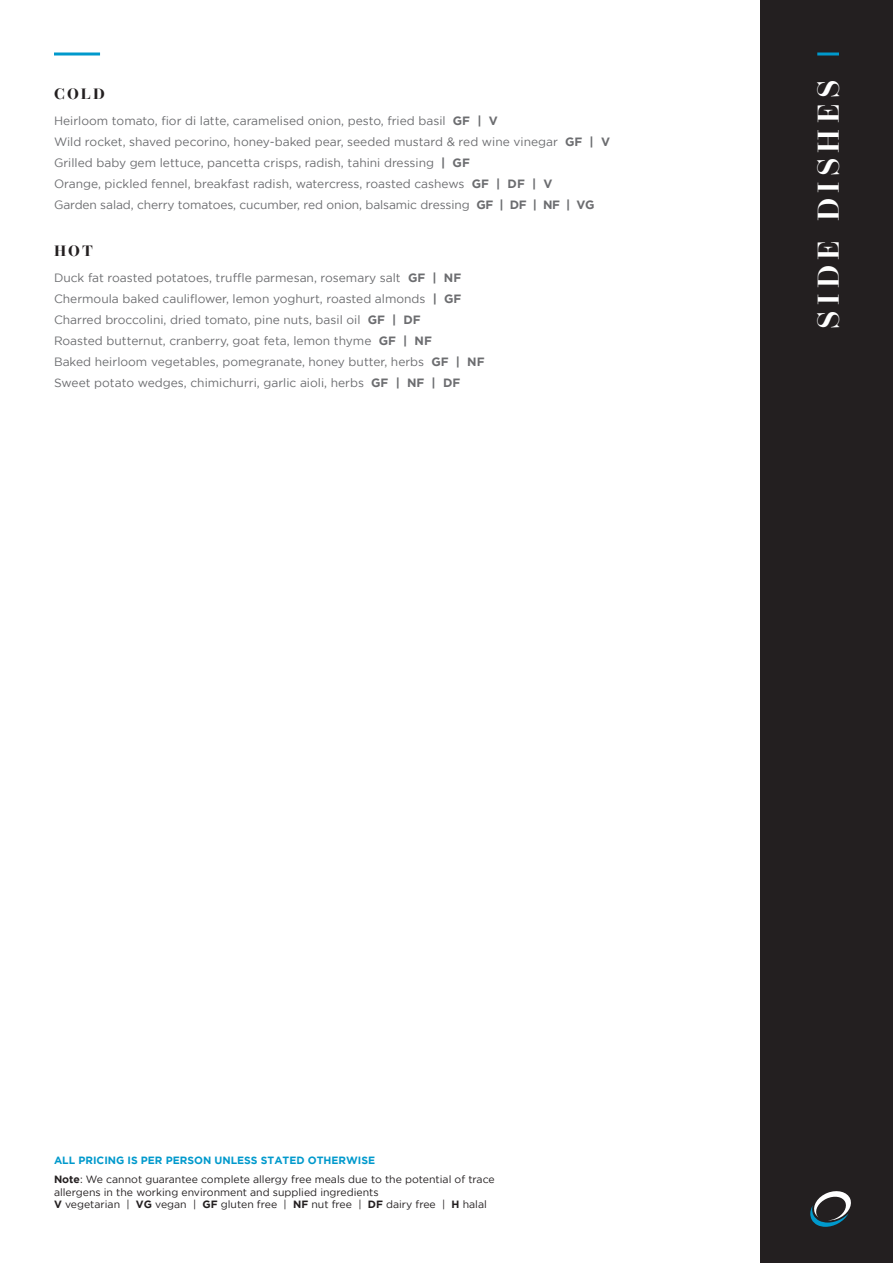
<style>
.page{position:relative;width:893px;height:1263px;background:#fff}
.page>*{position:absolute;margin:0;border:0;box-sizing:border-box;transform-origin:0 0}
.t1{font:600 30px "Operetta 12";letter-spacing:.18em;color:#fff}
.Heading{font:700 15px "Operetta 12";letter-spacing:.14em;color:#231f20}
.Body_text_1_line{font:12px "Gotham";color:#6c6d70}
.t2{font:10.5px/12.6px "Gotham";color:#231f20}
.t3{font:700 10.5px "Gotham";color:#09c}
.s1{font-weight:700}
</style>
<div class="page">
<div style="left:760px;top:0;width:133px;height:1263px;background:#231f20"></div>
<hr style="left:817px;top:53px;width:22px;height:3px;background:#09c">
<svg style="left:810px;top:1191px;width:41px;height:36px"></svg>
<hr style="left:54px;top:53px;width:46px;height:3px;background:#09c">
<p class="Heading" style="left:54px;top:85px;width:52px">COLD</p>
<p class="Body_text_1_line" style="left:54px;top:114px;width:445px">Heirloom tomato, fior di latte, caramelised onion, pesto, fried basil <span class="s1">GF | V</span></p>
<p class="Body_text_1_line" style="left:54px;top:135px;width:558px">Wild rocket, shaved pecorino, honey-baked pear, seeded mustard &amp; red wine vinegar <span class="s1">GF | V</span></p>
<p class="Body_text_1_line" style="left:54px;top:156px;width:417px">Grilled baby gem lettuce, pancetta crisps, radish, tahini dressing <span class="s1">| GF</span></p>
<p class="Body_text_1_line" style="left:54px;top:177px;width:500px">Orange, pickled fennel, breakfast radish, watercress, roasted cashews <span class="s1">GF | DF | V</span></p>
<p class="Body_text_1_line" style="left:54px;top:198px;width:542px">Garden salad, cherry tomatoes, cucumber, red onion, balsamic dressing <span class="s1">GF | DF | NF | VG</span></p>
<p class="Heading" style="left:54px;top:242px;width:40px">HOT</p>
<p class="Body_text_1_line" style="left:54px;top:271px;width:409px">Duck fat roasted potatoes, truffle parmesan, rosemary salt <span class="s1">GF | NF</span></p>
<p class="Body_text_1_line" style="left:54px;top:292px;width:409px">Chermoula baked cauliflower, lemon yoghurt, roasted almonds <span class="s1">| GF</span></p>
<p class="Body_text_1_line" style="left:54px;top:313px;width:368px">Charred broccolini, dried tomato, pine nuts, basil oil <span class="s1">GF | DF</span></p>
<p class="Body_text_1_line" style="left:54px;top:334px;width:379px">Roasted butternut, cranberry, goat feta, lemon thyme <span class="s1">GF | NF</span></p>
<p class="Body_text_1_line" style="left:54px;top:355px;width:432px">Baked heirloom vegetables, pomegranate, honey butter, herbs <span class="s1">GF | NF</span></p>
<p class="Body_text_1_line" style="left:54px;top:376px;width:408px">Sweet potato wedges, chimichurri, garlic aioli, herbs <span class="s1">GF | NF | DF</span></p>
<p class="t1" style="left:811px;top:328px;width:250px;rotate:-90deg">SIDE DISHES</p>
<p class="t3" style="left:54px;top:1154px;width:323px">ALL PRICING IS PER PERSON UNLESS STATED OTHERWISE</p>
<p class="t2" style="left:54px;top:1173px;width:442px"><span class="s1">Note</span>: We cannot guarantee complete allergy free meals due to the potential of trace allergens in the working environment and supplied ingredients<br><span class="s1">V</span> vegetarian | <span class="s1">VG</span> vegan | <span class="s1">GF</span> gluten free | <span class="s1">NF</span> nut free | <span class="s1">DF</span> dairy free | <span class="s1">H</span> halal</p>
</div>
